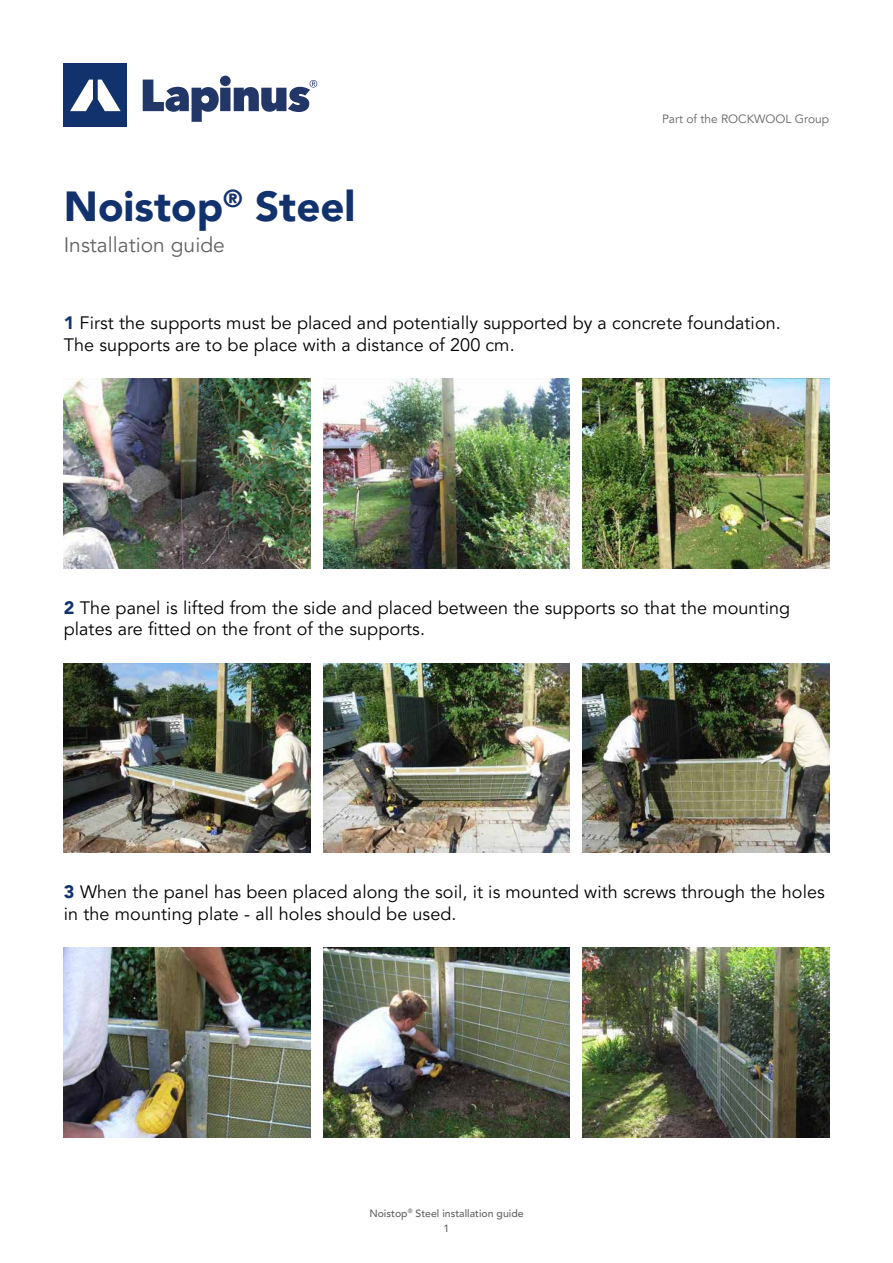
<style>
.page{position:relative;width:893px;height:1263px;background:#fff}
.page>*{position:absolute;margin:0;border:0;box-sizing:border-box;transform-origin:0 0}
.t1{font:900 42px "Avenir LT Pro";color:#12326e}
.t2{font:21px "Avenir LT Pro";color:#646363}
.t3{font:18px/21.6px "Avenir LT Pro";letter-spacing:.005em;color:#000}
.t4{font:12px "Avenir LT Pro";color:#646363}
.t5{font:500 10.5px/15px "Avenir LT Pro";color:#646363;text-align:center}
.s1{font-weight:900;color:#12326e}
</style>
<div class="page">
<img style="left:64px;top:379px;width:246px;height:189px">
<img style="left:323px;top:379px;width:247px;height:189px">
<img style="left:582px;top:379px;width:247px;height:189px">
<img style="left:64px;top:663px;width:246px;height:190px">
<img style="left:323px;top:663px;width:247px;height:190px">
<img style="left:582px;top:663px;width:247px;height:190px">
<img style="left:64px;top:948px;width:246px;height:189px">
<img style="left:323px;top:948px;width:247px;height:189px">
<img style="left:583px;top:948px;width:246px;height:189px">
<div style="left:64px;top:64px;width:63px;height:63px;background:#12326e"></div>
<svg style="left:70px;top:80px;width:51px;height:31px"></svg>
<svg style="left:143px;top:76px;width:174px;height:46px"></svg>
<h1 class="t1" style="left:64px;top:181px;width:293px">Noistop<sup>®</sup> Steel</h1>
<p class="t2" style="left:64px;top:233px;width:163px">Installation guide</p>
<p class="t4" style="left:662px;top:112px;width:169px">Part of the ROCKWOOL Group</p>
<p class="t3" style="left:64px;top:313px;width:719px"><span class="s1">1</span> First the supports must be placed and potentially supported by a concrete foundation.<br>The supports are to be place with a distance of 200 cm.</p>
<p class="t3" style="left:64px;top:597px;width:728px"><span class="s1">2</span> The panel is lifted from the side and placed between the supports so that the mounting plates are fitted on the front of the supports.</p>
<p class="t3" style="left:64px;top:882px;width:762px"><span class="s1">3</span> When the panel has been placed along the soil, it is mounted with screws through the holes in the mounting plate - all holes should be used.</p>
<p class="t5" style="left:369px;top:1206px;width:156px">Noistop<sup>®</sup> Steel installation guide<br>1</p>
</div>
